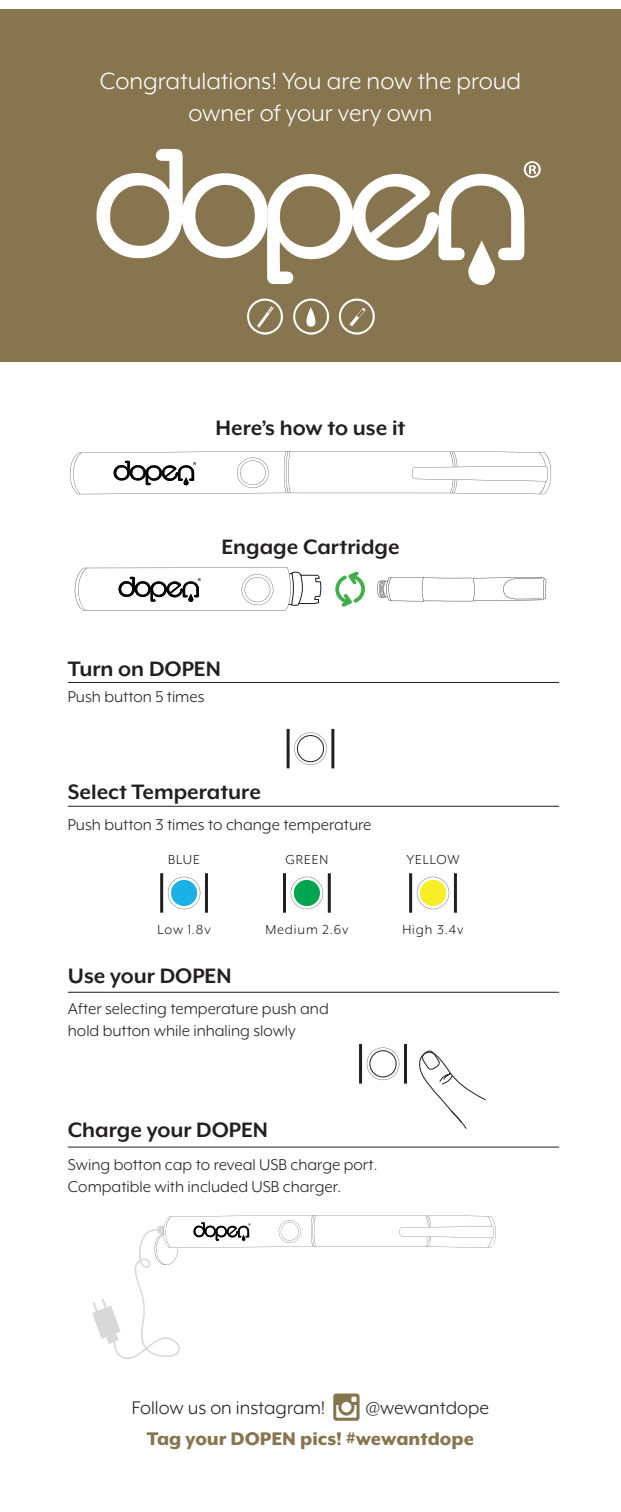
<style>
.page{position:relative;width:621px;height:1512px;background:#fff}
.page>*{position:absolute;margin:0;border:0;box-sizing:border-box;transform-origin:0 0}
.t1{font:27px/32.4px "Mr Eaves XL Mod OT";color:#fff;text-align:center}
.t2{font:700 24px "Mr Eaves XL Mod OT";color:#231f20}
.t3{font:21px "Mr Eaves XL Mod OT";color:#231f20}
.t4{font:800 21px "Mr Eaves XL Mod OT";color:#86754e}
.t5{font:18px/21.6px "Mr Eaves XL Mod OT";color:#231f20}
.t6{font:15px "Mr Eaves XL Mod OT";letter-spacing:.06em;color:#231f20}
</style>
<div class="page">
<div style="left:0;top:9px;width:621px;height:353px;background:#86754e"></div>
<svg style="left:293px;top:298px;width:37px;height:37px"></svg>
<svg style="left:247px;top:298px;width:36px;height:37px"></svg>
<svg style="left:338px;top:298px;width:37px;height:37px"></svg>
<svg style="left:97px;top:149px;width:444px;height:136px"></svg>
<svg style="left:70px;top:451px;width:481px;height:43px"></svg>
<svg style="left:377px;top:577px;width:169px;height:24px"></svg>
<svg style="left:74px;top:568px;width:247px;height:43px"></svg>
<svg style="left:335px;top:571px;width:30px;height:36px"></svg>
<svg style="left:294px;top:732px;width:33px;height:33px"></svg>
<div style="left:297px;top:735px;width:27px;height:27px;border:1px solid #231f20;border-radius:50%"></div>
<hr style="left:287px;top:729px;width:3px;height:39px;background:#231f20">
<hr style="left:331px;top:729px;width:3px;height:39px;background:#231f20">
<svg style="left:168px;top:877px;width:32px;height:32px"></svg>
<div style="left:171px;top:880px;width:26px;height:26px;background:#1ab2e5;border-radius:50%"></div>
<hr style="left:160px;top:873px;width:3px;height:40px;background:#231f20">
<hr style="left:205px;top:873px;width:3px;height:40px;background:#231f20">
<svg style="left:291px;top:877px;width:32px;height:32px"></svg>
<div style="left:294px;top:880px;width:26px;height:26px;background:#00a54f;border-radius:50%"></div>
<hr style="left:283px;top:873px;width:3px;height:40px;background:#231f20">
<hr style="left:328px;top:873px;width:3px;height:40px;background:#231f20">
<svg style="left:417px;top:877px;width:32px;height:32px"></svg>
<div style="left:420px;top:880px;width:26px;height:26px;background:#f7ee25;border-radius:50%"></div>
<hr style="left:409px;top:873px;width:3px;height:40px;background:#231f20">
<hr style="left:454px;top:873px;width:3px;height:40px;background:#231f20">
<svg style="left:92px;top:1215px;width:404px;height:144px"></svg>
<svg style="left:367px;top:1048px;width:32px;height:32px"></svg>
<div style="left:370px;top:1050px;width:26px;height:27px;border:1px solid #231f20;border-radius:50%"></div>
<hr style="left:359px;top:1044px;width:3px;height:40px;background:#231f20">
<hr style="left:404px;top:1044px;width:3px;height:40px;background:#231f20">
<hr style="left:68px;top:1147px;width:491px;height:1px;background:#231f20">
<hr style="left:68px;top:992px;width:491px;height:1px;background:#231f20">
<hr style="left:68px;top:806px;width:491px;height:1px;background:#231f20">
<hr style="left:68px;top:682px;width:491px;height:1px;background:#231f20">
<svg style="left:333px;top:1394px;width:27px;height:27px"></svg>
<svg style="left:419px;top:1050px;width:67px;height:79px"></svg>
<h1 class="t1" style="left:100px;top:65px;width:423px">Congratulations! You are now the proud owner of your very own</h1>
<h2 class="t2" style="left:216px;top:415px;width:191px">Here’s how to use it</h2>
<h2 class="t2" style="left:221px;top:535px;width:180px">Engage Cartridge</h2>
<h2 class="t2" style="left:68px;top:657px;width:154px">Turn on DOPEN</h2>
<p class="t5" style="left:68px;top:686px;width:138px">Push button 5 times</p>
<h2 class="t2" style="left:68px;top:779px;width:195px">Select Temperature</h2>
<p class="t5" style="left:68px;top:813px;width:305px">Push button 3 times to change temperature</p>
<p class="t6" style="left:168px;top:852px;width:33px">BLUE</p>
<p class="t6" style="left:286px;top:852px;width:44px">GREEN</p>
<p class="t6" style="left:157px;top:922px;width:55px">Low 1.8v</p>
<p class="t6" style="left:265px;top:922px;width:85px">Medium 2.6v</p>
<h2 class="t2" style="left:68px;top:964px;width:165px">Use your DOPEN</h2>
<p class="t5" style="left:68px;top:998px;width:262px">After selecting temperature push and hold button while inhaling slowly</p>
<p class="t6" style="left:406px;top:852px;width:55px">YELLOW</p>
<p class="t6" style="left:402px;top:922px;width:63px">High 3.4v</p>
<h2 class="t2" style="left:68px;top:1117px;width:202px">Charge your DOPEN</h2>
<p class="t5" style="left:68px;top:1154px;width:311px">Swing botton cap to reveal USB charge port.<br>Compatible with included USB charger.</p>
<p class="t3" style="left:132px;top:1397px;width:195px">Follow us on instagram!</p>
<p class="t3" style="left:366px;top:1397px;width:125px">@wewantdope</p>
<p class="t4" style="left:147px;top:1428px;width:329px">Tag your DOPEN pics! #wewantdope</p>
</div>
